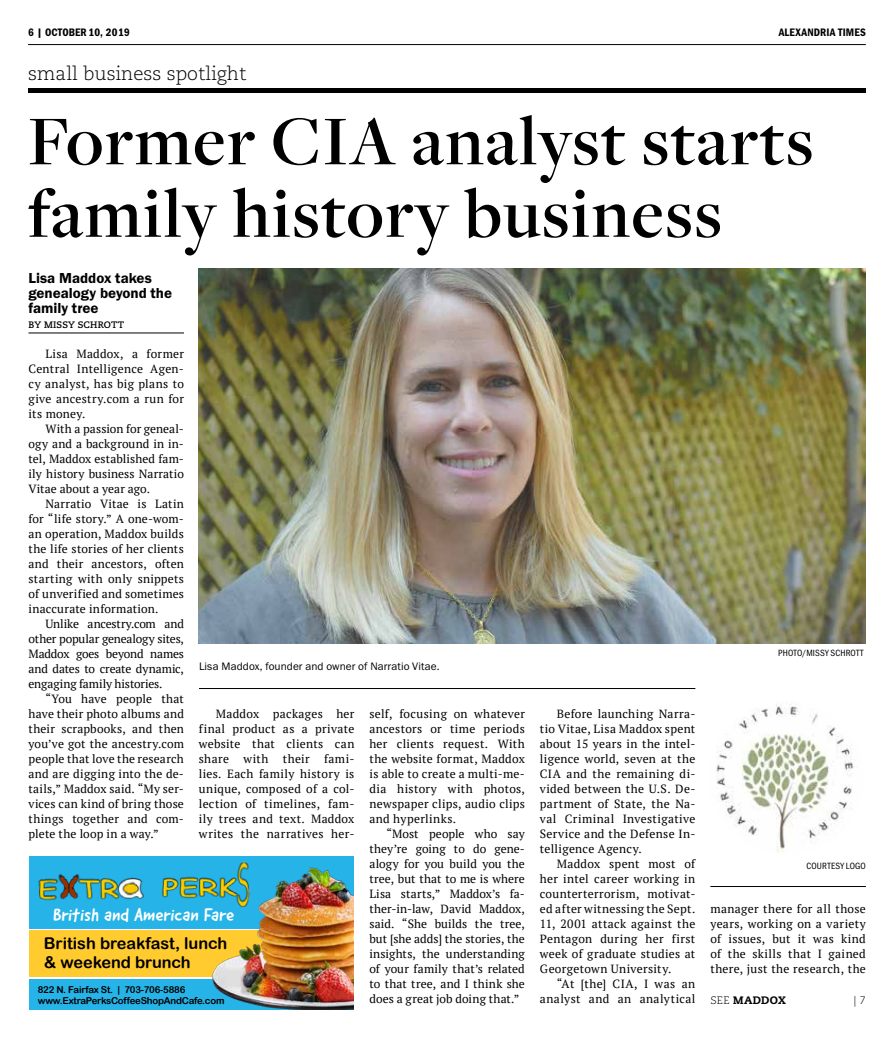
<style>
.page{position:relative;width:894px;height:1038px;background:#fff}
.page>*{position:absolute;margin:0;border:0;box-sizing:border-box;transform-origin:0 0}
.t1{font:600 72.5px/72.5px "Freight Disp Pro";letter-spacing:.02em;color:#000}
.t2{font:300 18.75px "Caecilia LT Std";color:#000}
.t3{font:18.25px "Good Dog New";color:#fff}
.t4{font:16.25px/19.5px "Arial Rounded MT Bold";color:#000}
.t5{font:15px/15px "Franklin Gothic URW Dem";letter-spacing:-.005em;color:#000}
.t6{font:11.88px/15px "PT Serif";letter-spacing:.02em;color:#000;text-align:justify}
.t7{font:11.88px/15px "PT Serif";letter-spacing:.04em;color:#000;text-align:right}
.t8{font:11.25px "Franklin Gothic URW Boo";letter-spacing:.005em;color:#000}
.t9{font:11.25px "Franklin Gothic URW Con Dem";letter-spacing:.01em;color:#000}
.t10{font:800 10.75px "Caecilia LT Std";letter-spacing:.03em;color:#000}
.t11{font:300 10.75px "Caecilia LT Std";color:#000}
.t12{font:9.5px/11.5px "Arial Rounded MT Bold";letter-spacing:-.02em;color:#000}
.t13{font:9.38px "Franklin Gothic URW Con Boo";letter-spacing:.02em;color:#000}
.t14{font:700 9.38px "Caecilia LT Std";letter-spacing:.015em;color:#000}
.s1{font-weight:300}
</style>
<div class="page">
<hr style="left:28px;top:44px;width:837px;height:1px;background:#000">
<hr style="left:28px;top:333px;width:156px;height:1px;background:#000">
<div style="left:29px;top:857px;width:324px;height:72px;background:#26b4e8"></div>
<img style="left:38px;top:861px;width:210px;height:40px">
<div style="left:29px;top:931px;width:324px;height:46px;background:#ffcb2e"></div>
<div style="left:29px;top:980px;width:324px;height:30px;background:#26b4e8"></div>
<img style="left:198px;top:864px;width:155px;height:146px">
<div style="left:28px;top:88px;width:837px;height:5px;background:#000"></div>
<img style="left:198px;top:268px;width:667px;height:375px">
<img style="left:716px;top:702px;width:138px;height:151px">
<hr style="left:199px;top:688px;width:496px;height:1px;background:#000">
<hr style="left:710px;top:886px;width:155px;height:1px;background:#000">
<p class="t9" style="left:28px;top:24px;width:103px">6 | OCTOBER 10, 2019</p>
<p class="t9" style="left:778px;top:24px;width:89px">ALEXANDRIA TIMES</p>
<h2 class="t2" style="left:28px;top:63px;width:220px">small business spotlight</h2>
<h1 class="t1" style="left:28px;top:103px;width:786px">Former CIA analyst starts family history business</h1>
<p class="t5" style="left:28px;top:270px;width:145px">Lisa Maddox takes genealogy beyond the family tree</p>
<p class="t14" style="left:28px;top:319px;width:97px">BY MISSY SCHROTT</p>
<p class="t6" style="left:28px;top:346px;width:157px;text-indent:17px">Lisa Maddox, a former Central Intelligence Agen&shy;cy analyst, has big plans to give ancestry.com a run for its money.</p>
<p class="t6" style="left:28px;top:421px;width:157px;text-indent:17px">With a passion for geneal&shy;ogy and a background in in&shy;tel, Maddox established fam&shy;ily history business Narratio Vitae about a year ago.</p>
<p class="t6" style="left:28px;top:496px;width:157px;text-indent:17px">Narratio Vitae is Latin for “life story.” A one-wom&shy;an operation, Maddox builds the life stories of her clients and their ancestors, often starting with only snippets of unverified and sometimes inaccurate information.</p>
<p class="t6" style="left:28px;top:616px;width:157px;text-indent:17px">Unlike ancestry.com and other popular genealogy sites, Maddox goes beyond names and dates to create dynamic, engaging family histories.</p>
<p class="t6" style="left:28px;top:691px;width:157px;text-indent:17px">“You have people that have their photo albums and their scrapbooks, and then you’ve got the ancestry.com people that love the research and are digging into the de&shy;tails,” Maddox said. “My ser&shy;vices can kind of bring those things together and com&shy;plete the loop in a way.”</p>
<p class="t8" style="left:199px;top:659px;width:242px">Lisa Maddox, founder and owner of Narratio Vitae.</p>
<p class="t6" style="left:199px;top:706px;width:157px;text-indent:17px">Maddox packages her final product as a private website that clients can share with their fami&shy;lies. Each family history is unique, composed of a col&shy;lection of timelines, fam&shy;ily trees and text. Maddox writes the narratives her-</p>
<p class="t6" style="left:369px;top:706px;width:157px">self, focusing on whatever ancestors or time periods her clients request. With the website format, Maddox is able to create a multi-me&shy;dia history with photos, newspaper clips, audio clips and hyperlinks.</p>
<p class="t6" style="left:369px;top:826px;width:157px;text-indent:17px">“Most people who say they’re going to do gene&shy;alogy for you build you the tree, but that to me is where Lisa starts,” Maddox’s fa&shy;ther-in-law, David Maddox, said. “She builds the tree, but [she adds] the stories, the insights, the understanding of your family that’s related to that tree, and I think she does a great job doing that.”</p>
<h3 class="t3" style="left:53px;top:902px;width:183px">British and American Fare</h3>
<h3 class="t4" style="left:44px;top:933px;width:185px">British breakfast, lunch &amp; weekend brunch</h3>
<p class="t12" style="left:38px;top:983px;width:188px">822 N. Fairfax St. | 703-706-5886 www.ExtraPerksCoffeeShopAndCafe.com</p>
<p class="t13" style="left:777px;top:647px;width:87px">PHOTO/MISSY SCHROTT</p>
<p class="t6" style="left:539px;top:706px;width:157px;text-indent:17px">Before launching Narra&shy;tio Vitae, Lisa Maddox spent about 15 years in the intel&shy;ligence world, seven at the CIA and the remaining di&shy;vided between the U.S. De&shy;partment of State, the Na&shy;val Criminal Investigative Service and the Defense In&shy;telligence Agency.</p>
<p class="t6" style="left:539px;top:856px;width:157px;text-indent:17px">Maddox spent most of her intel career working in counterterrorism, motivat&shy;ed after witnessing the Sept.<br>11, 2001 attack against the Pentagon during her first week of graduate studies at Georgetown University.</p>
<p class="t7" style="left:539px;top:976px;width:157px">“At [the] CIA, I was an analyst and an analytical</p>
<p class="t13" style="left:806px;top:860px;width:61px">COURTESY LOGO</p>
<p class="t6" style="left:710px;top:901px;width:157px">manager there for all those years, working on a variety of issues, but it was kind of the skills that I gained there, just the research, the</p>
<p class="t10" style="left:710px;top:993px;width:77px"><span class="s1">SEE</span> MADDOX</p>
<p class="t11" style="left:853px;top:994px;width:14px">| 7</p>
</div>
